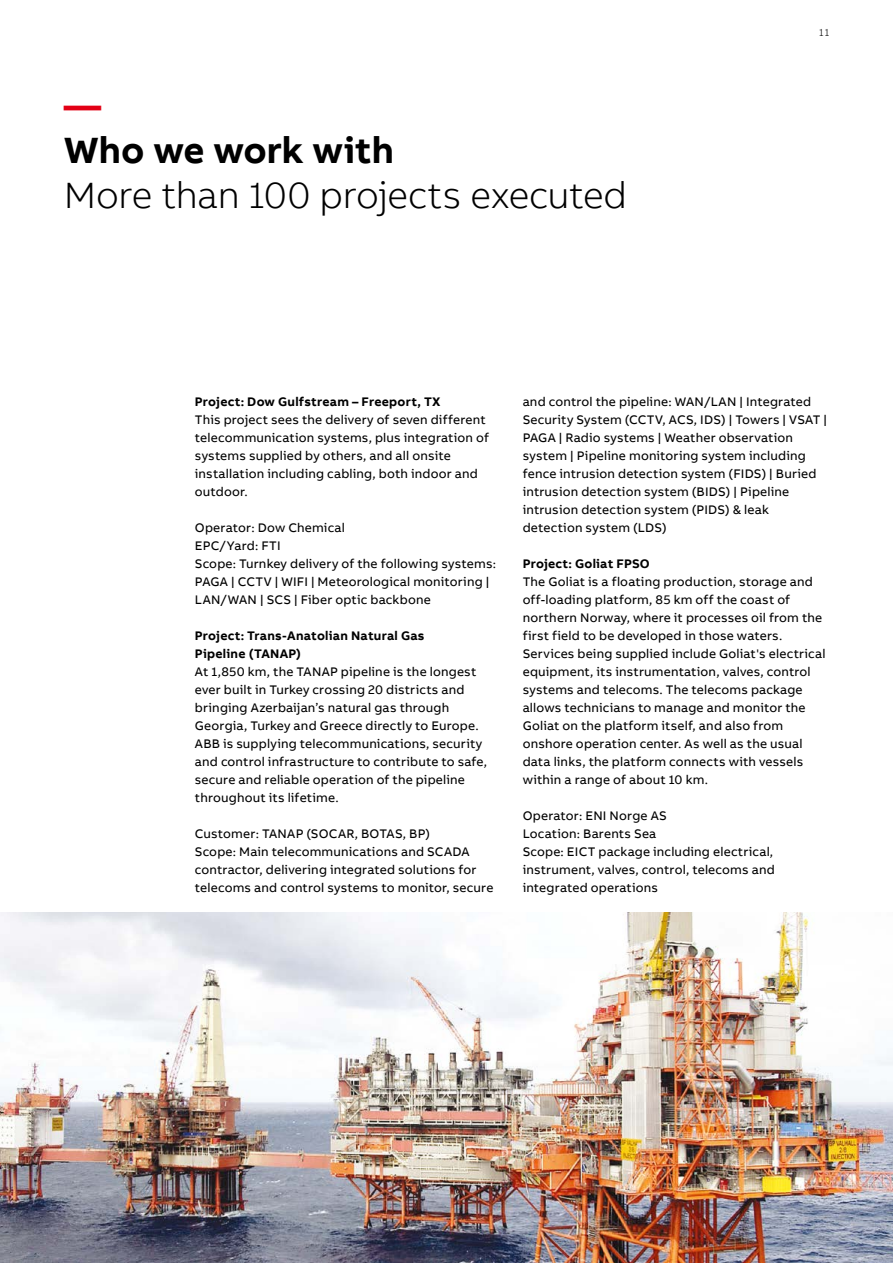
<style>
.page{position:relative;width:893px;height:1263px;background:#fff}
.page>*{position:absolute;margin:0;border:0;box-sizing:border-box;transform-origin:0 0}
.t1{font:300 37.5px "AB Bvoice";letter-spacing:-.01em;color:#000}
.t2{font:700 37.5px "AB Bvoice";color:#000}
.t3{font:700 37.5px "AB Bvoice";color:#e30015}
.t4{font:12.75px/18px "AB Bvoice";letter-spacing:.015em;color:#000}
.t5{font:700 12.75px/18px "AB Bvoice";letter-spacing:.02em;color:#000}
.t6{font:300 10.5px "AB Bvoice";color:#000}
</style>
<div class="page">
<img style="left:0;top:912px;width:893px;height:351px">
<h1 class="t3" style="left:64px;top:81px;width:39px">—</h1>
<h1 class="t2" style="left:64px;top:126px;width:332px">Who we work with</h1>
<h1 class="t1" style="left:64px;top:173px;width:565px">More than 100 projects executed</h1>
<p class="t6" style="left:819px;top:26px;width:11px">11</p>
<p class="t5" style="left:195px;top:392px;width:247px">Project: Dow Gulfstream – Freeport, TX</p>
<p class="t4" style="left:195px;top:411px;width:296px">This project sees the delivery of seven different telecommunication systems, plus integration of systems supplied by others, and all onsite installation including cabling, both indoor and outdoor.</p>
<p class="t4" style="left:195px;top:519px;width:303px">Operator: Dow Chemical<br>EPC/Yard: FTI<br>Scope: Turnkey delivery of the following systems:<br>PAGA | CCTV | WIFI | Meteorological monitoring | LAN/WAN | SCS | Fiber optic backbone</p>
<p class="t5" style="left:195px;top:627px;width:231px">Project: Trans-Anatolian Natural Gas<br>Pipeline (TANAP)</p>
<p class="t4" style="left:195px;top:663px;width:294px">At 1,850 km, the TANAP pipeline is the longest ever built in Turkey crossing 20 districts and bringing Azerbaijan’s natural gas through Georgia, Turkey and Greece directly to Europe.<br>ABB is supplying telecommunications, security and control infrastructure to contribute to safe, secure and reliable operation of the pipeline throughout its lifetime.</p>
<p class="t4" style="left:195px;top:825px;width:300px">Customer: TANAP (SOCAR, BOTAS, BP)<br>Scope: Main telecommunications and SCADA contractor, delivering integrated solutions for telecoms and control systems to monitor, secure</p>
<p class="t4" style="left:523px;top:393px;width:306px">and control the pipeline: WAN/LAN | Integrated Security System (CCTV, ACS, IDS) | Towers | VSAT | PAGA | Radio systems | Weather observation system | Pipeline monitoring system including fence intrusion detection system (FIDS) | Buried intrusion detection system (BIDS) | Pipeline intrusion detection system (PIDS) &amp; leak detection system (LDS)</p>
<p class="t5" style="left:523px;top:555px;width:129px">Project: Goliat FPSO</p>
<p class="t4" style="left:523px;top:573px;width:304px">The Goliat is a floating production, storage and off-loading platform, 85 km off the coast of northern Norway, where it processes oil from the first field to be developed in those waters.<br>Services being supplied include Goliat's electrical equipment, its instrumentation, valves, control systems and telecoms. The telecoms package allows technicians to manage and monitor the Goliat on the platform itself, and also from onshore operation center. As well as the usual data links, the platform connects with vessels within a range of about 10 km.</p>
<p class="t4" style="left:523px;top:807px;width:254px">Operator: ENI Norge AS<br>Location: Barents Sea<br>Scope: EICT package including electrical, instrument, valves, control, telecoms and integrated operations</p>
</div>
